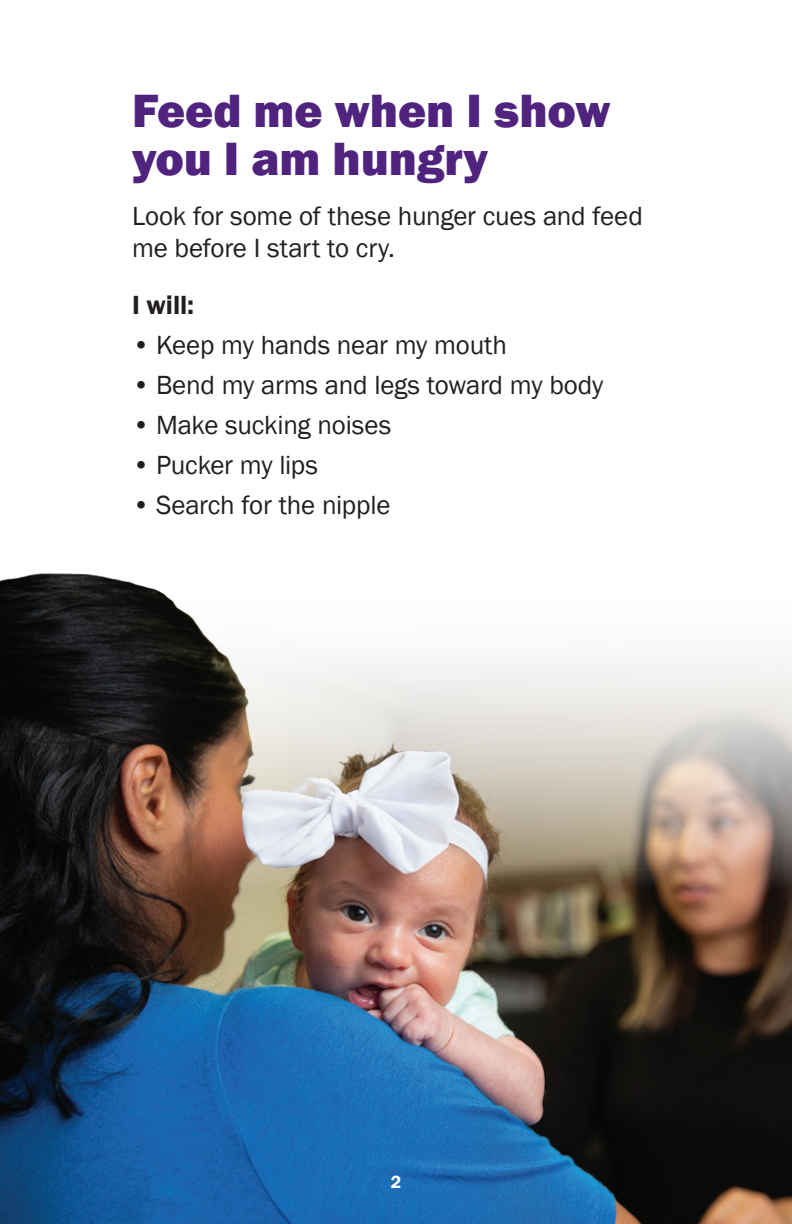
<style>
.page{position:relative;width:792px;height:1224px;background:#fff}
.page>*{position:absolute;margin:0;border:0;box-sizing:border-box;transform-origin:0 0}
.t1{font:800 48px/48px "Franklin Gothic";color:#50237f}
.t2{font:27px/32px "Franklin Gothic";letter-spacing:-.01em;color:#231f20}
.t3{font:600 27px "Franklin Gothic";color:#231f20}
.t4{font:600 18px "Franklin Gothic";color:#fff}
</style>
<div class="page">
<img style="left:0;top:573px;width:792px;height:651px">
<h2 class="t1" style="left:132px;top:87px;width:480px">Feed me when I show you I am hungry</h2>
<p class="t2" style="left:132px;top:201px;width:512px">Look for some of these hunger cues and feed me before I start to cry.</p>
<p class="t3" style="left:132px;top:288px;width:64px">I will:</p>
<p class="t2" style="left:132px;top:330px;width:377px">• Keep my hands near my mouth</p>
<p class="t2" style="left:132px;top:370px;width:473px">• Bend my arms and legs toward my body</p>
<p class="t2" style="left:132px;top:410px;width:261px">• Make sucking noises</p>
<p class="t2" style="left:132px;top:450px;width:188px">• Pucker my lips</p>
<p class="t2" style="left:132px;top:489px;width:260px">• Search for the nipple</p>
<p class="t4" style="left:391px;top:1171px;width:12px">2</p>
</div>
